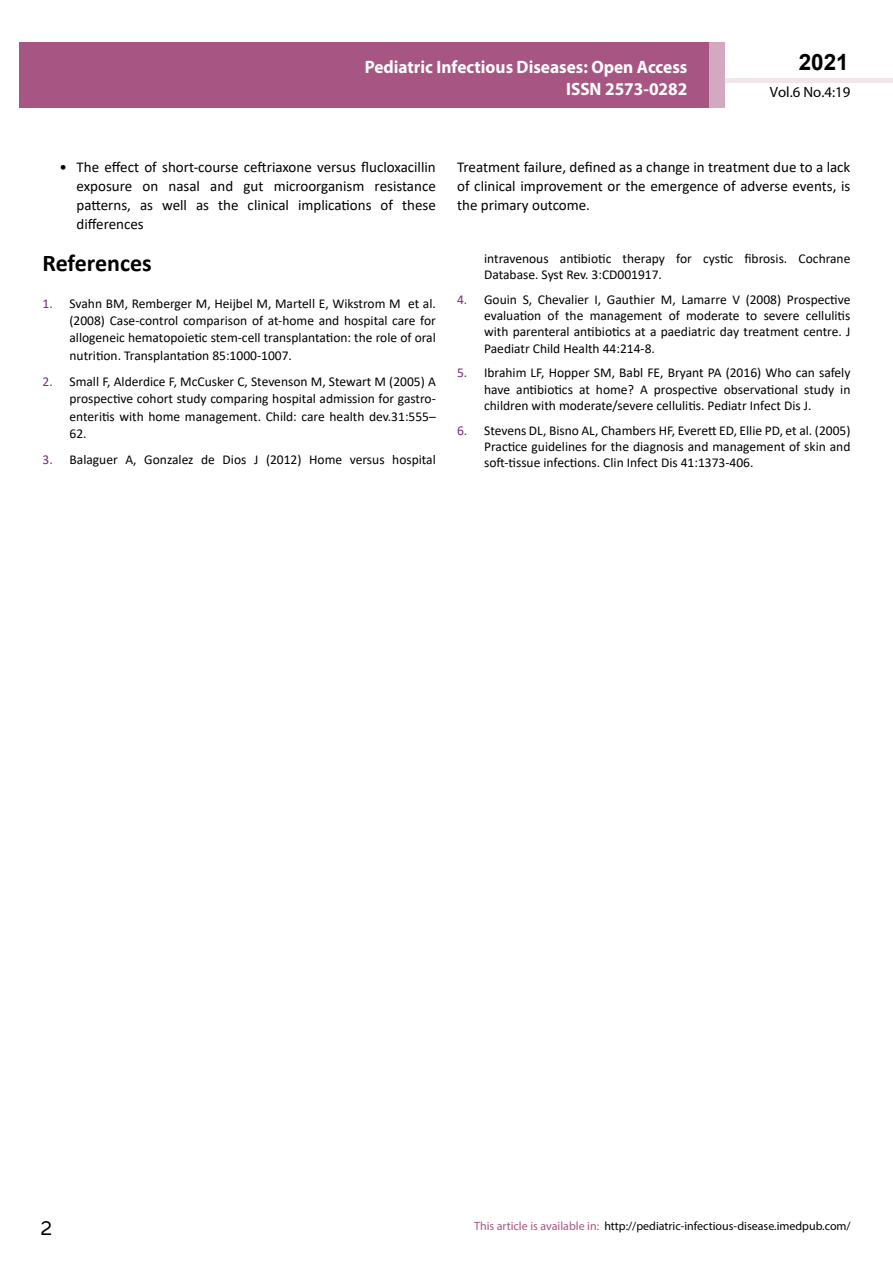
<style>
.page{position:relative;width:893px;height:1263px;background:#fff}
.page>*{position:absolute;margin:0;border:0;box-sizing:border-box;transform-origin:0 0}
.t1{font:25.5px "Tunga";color:#000}
.t2{font:700 24px "Calibri";color:#000}
.t3{font:700 22.5px "Arial";color:#000}
.t4{font:700 18px/21.6px "Myriad Pro";color:#fff;text-align:right;scale:.96 1}
.t5{font:15px/18.8px "Calibri";color:#000;text-align:justify}
.t6{font:14.85px "Myriad Pro";color:#000}
.t7{font:13.5px/16.2px "Calibri";color:#000;text-align:justify}
.t8{font:12px "Myriad Pro";color:#000101}
.s1{color:#7c287d}
.s2{color:#a75583}
</style>
<div class="page">
<hr style="left:725px;top:78px;width:168px;height:4px;background:#f0e6eb">
<div style="left:19px;top:42px;width:690px;height:66px;background:#a75583"></div>
<div style="left:709px;top:42px;width:16px;height:66px;background:#d2a9c0"></div>
<h3 class="t4" style="left:517px;top:53px;width:198px">ARCHIVOS DE MEDICINA<br>ISSN 1698-9465</h3>
<h3 class="t3" style="left:799px;top:46px;width:52px">2021</h3>
<h3 class="t4" style="left:365px;top:55px;width:337px">Pediatric Infectious Diseases: Open Access<br>ISSN 2573-0282</h3>
<p class="t6" style="left:770px;top:83px;width:82px">Vol.6 No.4:19</p>
<p class="t5" style="left:77px;top:158px;width:361px;text-indent:-17px">• The effect of short-course ceftriaxone versus flucloxacillin exposure on nasal and gut microorganism resistance patterns, as well as the clinical implications of these differences</p>
<p class="t5" style="left:457px;top:158px;width:395px">Treatment failure, defined as a change in treatment due to a lack of clinical improvement or the emergence of adverse events, is the primary outcome.</p>
<h2 class="t2" style="left:43px;top:246px;width:111px">References</h2>
<p class="t7" style="left:70px;top:294px;width:368px;line-height:17.4px;text-indent:-27px"><span class="s1">1.</span> Svahn BM, Remberger M, Heijbel M, Martell E, Wikstrom M et al. (2008) Case-control comparison of at-home and hospital care for allogeneic hematopoietic stem-cell transplantation: the role of oral nutrition. Transplantation 85:1000-1007.</p>
<p class="t7" style="left:70px;top:372px;width:368px;line-height:17.4px;text-indent:-27px"><span class="s1">2.</span> Small F, Alderdice F, McCusker C, Stevenson M, Stewart M (2005) A prospective cohort study comparing hospital admission for gastro&shy;enteritis with home management. Child: care health dev.31:555– 62.</p>
<p class="t7" style="left:43px;top:451px;width:395px"><span class="s1">3.</span> Balaguer A, Gonzalez de Dios J (2012) Home versus hospital</p>
<p class="t7" style="left:484px;top:250px;width:368px">intravenous antibiotic therapy for cystic fibrosis. Cochrane<br>Database. Syst Rev. 3:CD001917.</p>
<p class="t7" style="left:484px;top:291px;width:368px;text-indent:-27px"><span class="s1">4.</span> Gouin S, Chevalier I, Gauthier M, Lamarre V (2008) Prospective evaluation of the management of moderate to severe cellulitis with parenteral antibiotics at a paediatric day treatment centre. J Paediatr Child Health 44:214-8.</p>
<p class="t7" style="left:484px;top:364px;width:368px;text-indent:-27px"><span class="s1">5.</span> Ibrahim LF, Hopper SM, Babl FE, Bryant PA (2016) Who can safely have antibiotics at home? A prospective observational study in children with moderate/severe cellulitis. Pediatr Infect Dis J.</p>
<p class="t7" style="left:484px;top:422px;width:368px;text-indent:-27px"><span class="s1">6.</span> Stevens DL, Bisno AL, Chambers HF, Everett ED, Ellie PD, et al. (2005)<br>Practice guidelines for the diagnosis and management of skin and soft-tissue infections. Clin Infect Dis 41:1373-406.</p>
<h1 class="t1" style="left:41px;top:1211px;width:13px">2</h1>
<p class="t8" style="left:474px;top:1218px;width:378px"><span class="s2">This article is available in:</span> http://pediatric-infectious-disease.imedpub.com/</p>
</div>
